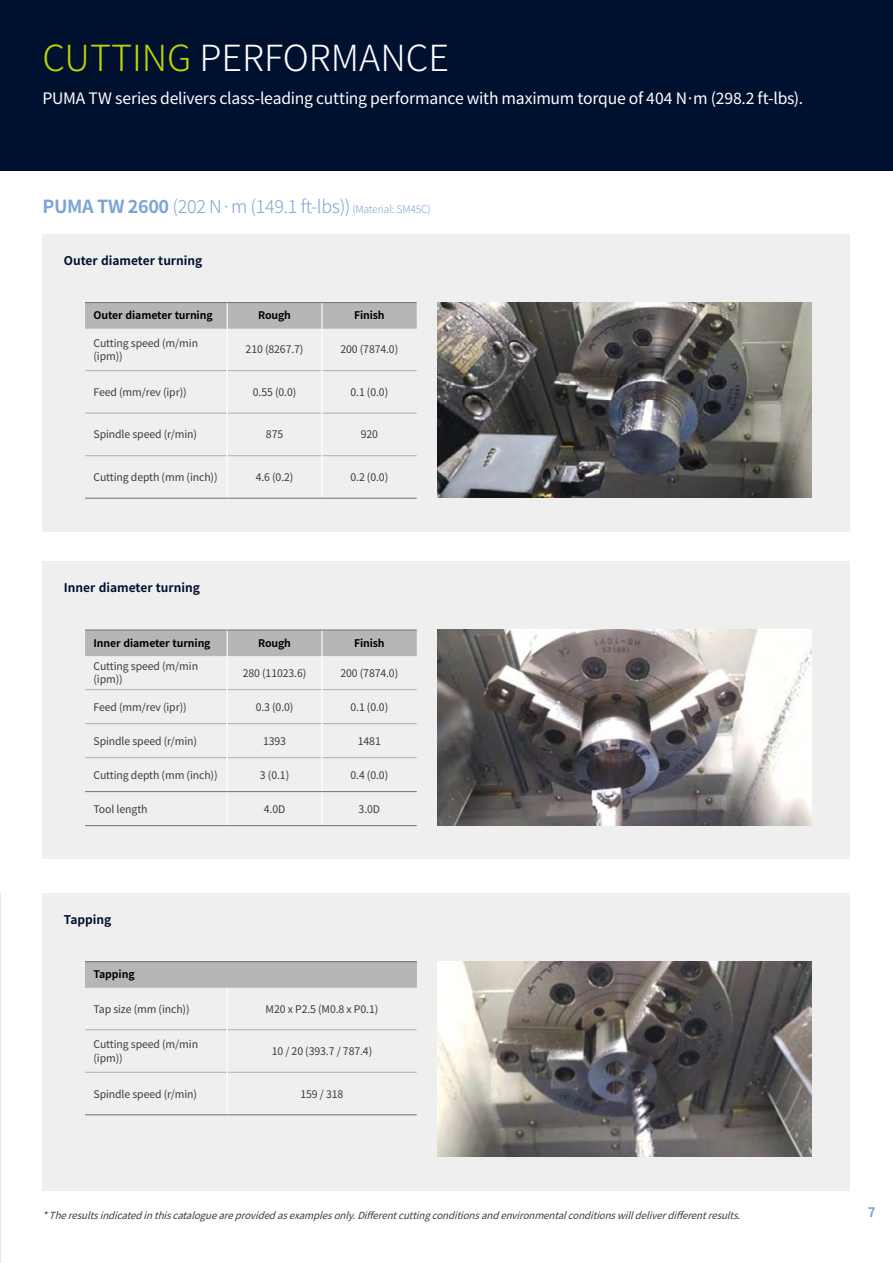
<style>
.page{position:relative;width:893px;height:1263px;background:#fff}
.page>*{position:absolute;margin:0;border:0;box-sizing:border-box;transform-origin:0 0}
.t1{font:300 36px "Noto Sans KR";color:#fff}
.t2{font:300 18px "Noto Sans KR";letter-spacing:-.02em;color:#7da3d6}
.t3{font:15.75px "Noto Sans KR";letter-spacing:-.015em;color:#fff}
.t4{font:700 13.5px "Noto Sans KR";color:#7da3d6}
.t5{font:700 12px "Noto Sans KR";color:#00102f}
.t6{font:10.5px/13.5px "Noto Sans KR";letter-spacing:-.01em;color:#3e3a39}
.t7{font:700 10.5px "Noto Sans KR";letter-spacing:-.01em;color:#000}
.t8{font:italic 9.75px "Noto Sans KR";color:#3e3a39}
.s1{color:#bfd200}
.s2{font-weight:700}
.s3{font-size:10.5px}
</style>
<div class="page">
<div style="left:0;top:0;width:893px;height:170px;background:#00102f"></div>
<div style="left:43px;top:234px;width:807px;height:298px;background:#efefef"></div>
<hr style="left:85px;top:327px;width:142px;height:2px;background:#b5b6b6">
<hr style="left:228px;top:327px;width:93px;height:2px;background:#b5b6b6">
<hr style="left:322px;top:327px;width:95px;height:2px;background:#b5b6b6">
<hr style="left:85px;top:370px;width:142px;height:1px;background:#b5b6b6">
<hr style="left:228px;top:370px;width:93px;height:1px;background:#b5b6b6">
<hr style="left:322px;top:370px;width:95px;height:1px;background:#b5b6b6">
<hr style="left:85px;top:413px;width:142px;height:1px;background:#b5b6b6">
<hr style="left:228px;top:413px;width:93px;height:1px;background:#b5b6b6">
<hr style="left:322px;top:413px;width:95px;height:1px;background:#b5b6b6">
<hr style="left:85px;top:455px;width:142px;height:1px;background:#b5b6b6">
<hr style="left:228px;top:455px;width:93px;height:1px;background:#b5b6b6">
<hr style="left:322px;top:455px;width:95px;height:1px;background:#b5b6b6">
<div style="left:85px;top:303px;width:332px;height:25px;background:#b5b6b6"></div>
<hr style="left:227px;top:328px;width:1px;height:43px;background:#fff">
<hr style="left:321px;top:328px;width:1px;height:43px;background:#fff">
<hr style="left:227px;top:371px;width:1px;height:42px;background:#fff">
<hr style="left:321px;top:371px;width:1px;height:42px;background:#fff">
<hr style="left:227px;top:413px;width:1px;height:43px;background:#fff">
<hr style="left:321px;top:413px;width:1px;height:43px;background:#fff">
<hr style="left:227px;top:456px;width:1px;height:42px;background:#fff">
<hr style="left:321px;top:456px;width:1px;height:42px;background:#fff">
<hr style="left:85px;top:302px;width:142px;height:1px;background:#727171">
<hr style="left:227px;top:302px;width:95px;height:1px;background:#727171">
<hr style="left:322px;top:302px;width:95px;height:1px;background:#727171">
<hr style="left:85px;top:498px;width:142px;height:1px;background:#727171">
<hr style="left:227px;top:498px;width:95px;height:1px;background:#727171">
<hr style="left:322px;top:498px;width:95px;height:1px;background:#727171">
<img style="left:437px;top:302px;width:374px;height:196px">
<div style="left:43px;top:562px;width:807px;height:297px;background:#efefef"></div>
<hr style="left:85px;top:655px;width:142px;height:1px;background:#b5b6b6">
<hr style="left:228px;top:655px;width:93px;height:1px;background:#b5b6b6">
<hr style="left:323px;top:655px;width:94px;height:1px;background:#b5b6b6">
<hr style="left:85px;top:689px;width:142px;height:1px;background:#b5b6b6">
<hr style="left:228px;top:689px;width:93px;height:1px;background:#b5b6b6">
<hr style="left:323px;top:689px;width:94px;height:1px;background:#b5b6b6">
<hr style="left:85px;top:723px;width:142px;height:1px;background:#b5b6b6">
<hr style="left:228px;top:723px;width:93px;height:1px;background:#b5b6b6">
<hr style="left:323px;top:723px;width:94px;height:1px;background:#b5b6b6">
<hr style="left:85px;top:757px;width:142px;height:1px;background:#b5b6b6">
<hr style="left:228px;top:757px;width:93px;height:1px;background:#b5b6b6">
<hr style="left:323px;top:757px;width:94px;height:1px;background:#b5b6b6">
<div style="left:85px;top:631px;width:332px;height:24px;background:#b5b6b6"></div>
<hr style="left:321px;top:630px;width:2px;height:25px;background:#fff">
<hr style="left:227px;top:655px;width:1px;height:34px;background:#fff">
<hr style="left:321px;top:655px;width:2px;height:34px;background:#fff">
<hr style="left:227px;top:689px;width:1px;height:34px;background:#fff">
<hr style="left:321px;top:689px;width:2px;height:34px;background:#fff">
<hr style="left:227px;top:723px;width:1px;height:35px;background:#fff">
<hr style="left:321px;top:723px;width:2px;height:35px;background:#fff">
<hr style="left:227px;top:758px;width:1px;height:33px;background:#fff">
<hr style="left:321px;top:758px;width:2px;height:33px;background:#fff">
<hr style="left:85px;top:791px;width:142px;height:1px;background:#727171">
<hr style="left:227px;top:791px;width:95px;height:1px;background:#727171">
<hr style="left:322px;top:791px;width:95px;height:1px;background:#727171">
<hr style="left:227px;top:792px;width:1px;height:33px;background:#fff">
<hr style="left:321px;top:792px;width:2px;height:33px;background:#fff">
<hr style="left:85px;top:630px;width:142px;height:1px;background:#727171">
<hr style="left:227px;top:630px;width:95px;height:1px;background:#727171">
<hr style="left:322px;top:630px;width:95px;height:1px;background:#727171">
<hr style="left:85px;top:825px;width:142px;height:1px;background:#727171">
<hr style="left:227px;top:825px;width:95px;height:1px;background:#727171">
<hr style="left:322px;top:825px;width:95px;height:1px;background:#727171">
<img style="left:437px;top:630px;width:374px;height:195px">
<div style="left:43px;top:893px;width:807px;height:298px;background:#efefef"></div>
<div style="left:85px;top:962px;width:332px;height:25px;background:#b5b6b6"></div>
<hr style="left:85px;top:987px;width:142px;height:1px;background:#b5b6b6">
<hr style="left:227px;top:987px;width:190px;height:1px;background:#b5b6b6">
<hr style="left:85px;top:1029px;width:142px;height:1px;background:#b5b6b6">
<hr style="left:228px;top:1029px;width:189px;height:1px;background:#b5b6b6">
<hr style="left:85px;top:1072px;width:142px;height:1px;background:#b5b6b6">
<hr style="left:228px;top:1072px;width:189px;height:1px;background:#b5b6b6">
<hr style="left:227px;top:988px;width:1px;height:42px;background:#fff">
<hr style="left:227px;top:1030px;width:1px;height:42px;background:#fff">
<hr style="left:227px;top:1072px;width:1px;height:42px;background:#fff">
<hr style="left:85px;top:961px;width:142px;height:1px;background:#727171">
<hr style="left:227px;top:961px;width:190px;height:1px;background:#727171">
<hr style="left:85px;top:1114px;width:142px;height:1px;background:#727171">
<hr style="left:227px;top:1114px;width:190px;height:1px;background:#727171">
<img style="left:437px;top:961px;width:374px;height:196px">
<h1 class="t1" style="left:43px;top:38px;width:408px"><span class="s1">CUTTING</span> PERFORMANCE</h1>
<h3 class="t3" style="left:43px;top:89px;width:762px">PUMA TW series delivers class-leading cutting performance with maximum torque of 404 N·m (298.2 ft-lbs).</h3>
<h2 class="t2" style="left:43px;top:196px;width:390px"><span class="s2">PUMA TW 2600</span> (202 N·m (149.1 ft-lbs)) <span class="s3">(Material: SM45C)</span></h2>
<p class="t5" style="left:64px;top:254px;width:140px">Outer diameter turning</p>
<p class="t7" style="left:94px;top:310px;width:121px">Outer diameter turning</p>
<p class="t7" style="left:258px;top:310px;width:34px">Rough</p>
<p class="t7" style="left:354px;top:310px;width:32px">Finish</p>
<p class="t6" style="left:94px;top:336px;width:106px">Cutting speed (m/min (ipm))</p>
<p class="t6" style="left:246px;top:343px;width:59px">210 (8267.7)</p>
<p class="t6" style="left:340px;top:343px;width:59px">200 (7874.0)</p>
<p class="t6" style="left:94px;top:385px;width:95px">Feed (mm/rev (ipr))</p>
<p class="t6" style="left:253px;top:385px;width:45px">0.55 (0.0)</p>
<p class="t6" style="left:350px;top:385px;width:39px">0.1 (0.0)</p>
<p class="t6" style="left:94px;top:428px;width:105px">Spindle speed (r/min)</p>
<p class="t6" style="left:266px;top:428px;width:19px">875</p>
<p class="t6" style="left:361px;top:428px;width:19px">920</p>
<p class="t6" style="left:94px;top:470px;width:126px">Cutting depth (mm (inch))</p>
<p class="t6" style="left:256px;top:470px;width:39px">4.6 (0.2)</p>
<p class="t6" style="left:350px;top:470px;width:39px">0.2 (0.0)</p>
<p class="t5" style="left:64px;top:581px;width:138px">Inner diameter turning</p>
<p class="t7" style="left:94px;top:637px;width:119px">Inner diameter turning</p>
<p class="t7" style="left:258px;top:637px;width:34px">Rough</p>
<p class="t7" style="left:354px;top:637px;width:32px">Finish</p>
<p class="t6" style="left:94px;top:659px;width:106px">Cutting speed (m/min (ipm))</p>
<p class="t6" style="left:243px;top:666px;width:65px">280 (11023.6)</p>
<p class="t6" style="left:340px;top:666px;width:59px">200 (7874.0)</p>
<p class="t6" style="left:94px;top:700px;width:95px">Feed (mm/rev (ipr))</p>
<p class="t6" style="left:256px;top:700px;width:39px">0.3 (0.0)</p>
<p class="t6" style="left:350px;top:700px;width:39px">0.1 (0.0)</p>
<p class="t6" style="left:94px;top:734px;width:105px">Spindle speed (r/min)</p>
<p class="t6" style="left:263px;top:734px;width:24px">1393</p>
<p class="t6" style="left:358px;top:734px;width:24px">1481</p>
<p class="t6" style="left:94px;top:768px;width:126px">Cutting depth (mm (inch))</p>
<p class="t6" style="left:260px;top:768px;width:31px">3 (0.1)</p>
<p class="t6" style="left:350px;top:768px;width:39px">0.4 (0.0)</p>
<p class="t6" style="left:94px;top:802px;width:56px">Tool length</p>
<p class="t6" style="left:264px;top:802px;width:23px">4.0D</p>
<p class="t6" style="left:359px;top:802px;width:23px">3.0D</p>
<p class="t5" style="left:64px;top:913px;width:49px">Tapping</p>
<p class="t7" style="left:94px;top:969px;width:43px">Tapping</p>
<p class="t6" style="left:94px;top:1002px;width:98px">Tap size (mm (inch))</p>
<p class="t6" style="left:266px;top:1002px;width:114px">M20 x P2.5 (M0.8 x P0.1)</p>
<p class="t6" style="left:94px;top:1038px;width:106px">Cutting speed (m/min (ipm))</p>
<p class="t6" style="left:272px;top:1045px;width:102px">10 / 20 (393.7 / 787.4)</p>
<p class="t6" style="left:94px;top:1087px;width:105px">Spindle speed (r/min)</p>
<p class="t6" style="left:300px;top:1087px;width:44px">159 / 318</p>
<p class="t8" style="left:42px;top:1209px;width:707px">*Theresultsindicatedinthiscatalogueareprovidedasexamplesonly.Differentcuttingconditionsandenvironmentalconditionswilldeliverdifferentresults.</p>
<p class="t4" style="left:868px;top:1205px;width:9px">7</p>
</div>
